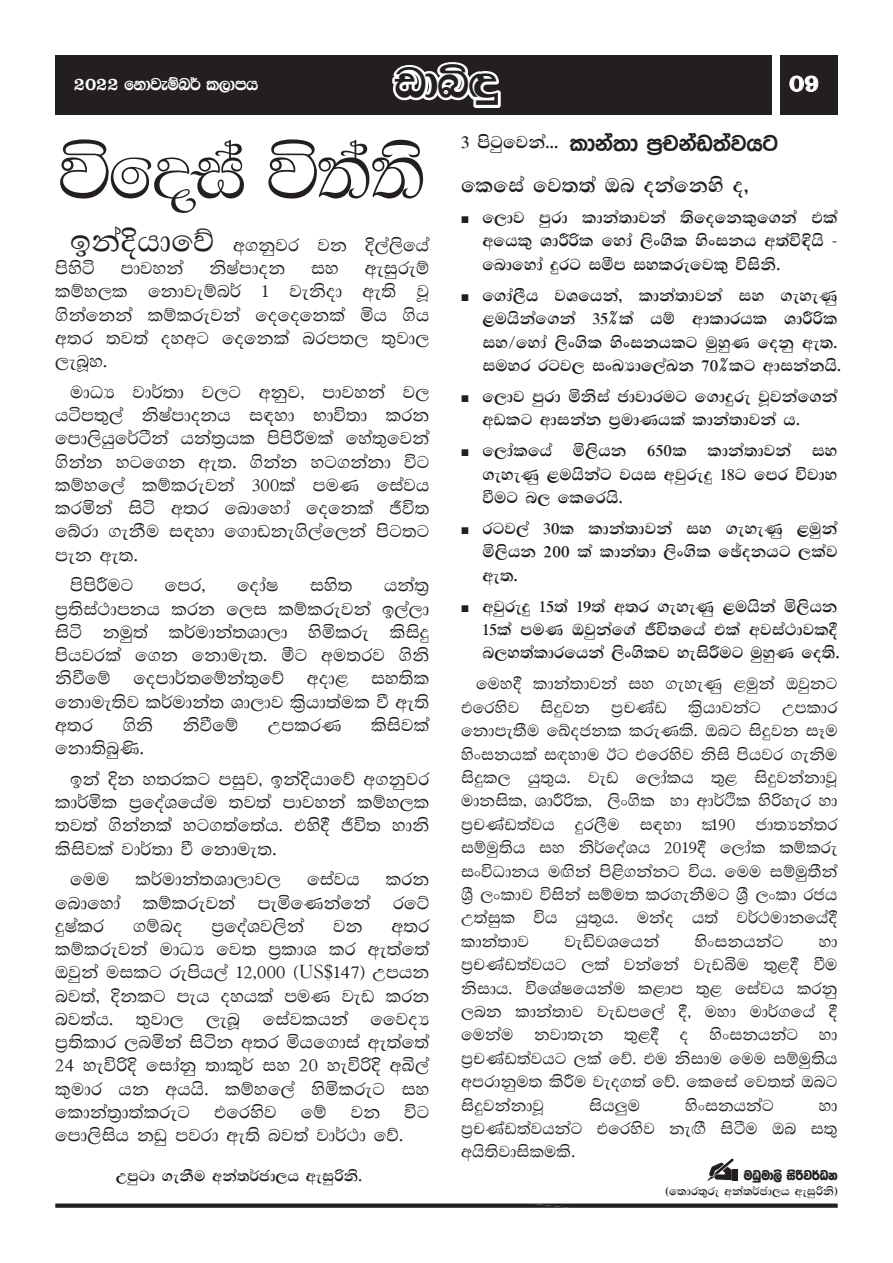
<style>
.page{position:relative;width:893px;height:1263px;background:#fff}
.page>*{position:absolute;margin:0;border:0;box-sizing:border-box;transform-origin:0 0}
.t1{font:102.45px "FM Arjunnx";color:#231f20}
.t2{font:45.75px "FM Emaneex";color:#231f20;scale:1.06 1}
.t3{font:24px "FM Ganganeex";color:#231f20}
.t4{font:700 24px "FM Ababld";color:#231f20}
.t5{font:24px "FM Emaneex";color:#fff}
.t6{font:21px/23.2px "FM Abhayax";color:#231f20}
.t7{font:19.5px/23.4px "FM Abhayax";color:#231f20}
.t8{font:700 19.5px/23.4px "FM Ababld";color:#231f20;text-align:justify}
.t9{font:700 18px "FM Ababld";color:#231f20}
.t10{font:18px "FM Emaneex";color:#fff}
.t11{font:15px "FM Basurux";color:#231f20}
.t12{font:700 13.5px "FM Ababld";color:#231f20}
.s1{font-size:36px}
.s2{font-family:"Garamond"}
.s3{font-family:"FM Ababld";font-weight:700;font-size:21px}
</style>
<div class="page">
<div style="left:780px;top:55px;width:58px;height:60px;background:#231f20"></div>
<div style="left:55px;top:55px;width:717px;height:60px;background:#231f20"></div>
<svg style="left:790px;top:76px;width:28px;height:16px"></svg>
<svg style="left:392px;top:62px;width:109px;height:46px"></svg>
<svg style="left:55px;top:1203px;width:783px;height:5px"></svg>
<svg style="left:207px;top:1203px;width:56px;height:5px"></svg>
<div style="left:733px;top:1169px;width:5px;height:12px;background:#231f20"></div>
<svg style="left:707px;top:1158px;width:27px;height:23px"></svg>
<p class="t10" style="left:74px;top:75px;width:186px">2022 FKDJEÏN¾ L,DMH</p>
<h2 class="t2" style="left:395px;top:58px;width:99px">VDÌ÷</h2>
<p class="t5" style="left:789px;top:70px;width:31px">09</p>
<h1 class="t1" style="left:59px;top:119px;width:368px">úfoia ú;a;s</h1>
<p class="t6" style="left:55px;top:234px;width:388px;text-indent:15px"><span class="s1">bkaÈhdfõ</span> w.kqjr jk È,a,sfha msysá mdjyka ksIamdok iy weiqreï lïy,l fkdjeïn¾ 1 jeksod we;s jQ .skafkka lïlrejka fofofkla ñh .sh w;r ;j;a oywg fofkla nrm;, ;=jd, ,enQy'</p>
<p class="t6" style="left:55px;top:381px;width:376px;text-align:justify;text-indent:15px">udOH jd¾;d j,g wkqj" mdjyka j, hám;=,a ksIamdokh i|yd Ndú;d lrk fmd,shqf¾àka hka;%hl msmsÍula fya;=fjka .skak ygf.k we;' .skak yg.kakd úg lïyf,a lïlrejka 300la muK fiajh lrñka isá w;r fndfyda fofkla Ôú; fírd .ekSu i|yd f.dvke.s,af,ka msg;g mek we;'</p>
<p class="t6" style="left:70px;top:574px;width:65px">msmsÍug</p>
<p class="t6" style="left:165px;top:574px;width:42px">fmr"</p>
<p class="t6" style="left:237px;top:574px;width:43px">fodaI</p>
<p class="t6" style="left:310px;top:574px;width:44px">iys;</p>
<p class="t6" style="left:55px;top:574px;width:388px;text-indent:329px">hka;% m%;sia:dmkh lrk f,i lïlrejka b,a,d isá kuq;a l¾udka;Yd,d ysñlre lsisÿ mshjrla f.k fkdue;' óg wu;rj .sks ksùfï fomd¾;fïka;=fõ wod&lt; iy;sl fkdue;sj l¾udka; Yd,dj ls%hd;aul ù we;s w;r</p>
<p class="t6" style="left:123px;top:714px;width:117px">.sks ksùfï</p>
<p class="t6" style="left:268px;top:714px;width:75px">WmlrK</p>
<p class="t6" style="left:371px;top:714px;width:60px">lsisjla</p>
<p class="t6" style="left:70px;top:733px;width:361px;line-height:30.8px;text-indent:-15px">fkd;snq‚'<br>bka Èk y;rlg miqj" bkaÈhdfõ w.kqjr</p>
<p class="t6" style="left:55px;top:791px;width:387px">ld¾ñl m%foaYfhau ;j;a mdjyka lïy,l ;j;a .skakla yg.;af;ah' tys§ Ôú; ydks lsisjla jd¾;d ù fkdue;'</p>
<p class="t6" style="left:55px;top:868px;width:376px;text-align:justify;text-indent:15px">fuu l¾udka;Yd,dj, fiajh lrk fndfyda lïlrejka meñfKkafka rfÜ ÿIalr</p>
<p class="t6" style="left:133px;top:915px;width:51px">.ïno</p>
<p class="t6" style="left:212px;top:915px;width:94px">m%foaYj,ska</p>
<p class="t6" style="left:333px;top:915px;width:31px">jk</p>
<p class="t6" style="left:55px;top:915px;width:376px;text-align:justify;text-indent:336px">w;r lïlrejka udOH fj; m%ldY lr we;af;a Tjqka uilg remsh,a 12"000 ^<span class="s2">US$</span>147&amp; Wmhk nj;a" Èklg meh oyhla muK jev lrk nj;ah' ;=jd, ,enQ fiajlhka ffjoH m%;sldr ,nñka isák w;r ñhf.dia we;af;a 24 yeúßÈ fidakq;dl+¾ iy 20 yeúßÈ wÅ,a l=udr hk whhs' lïyf,a ysñlreg iy fldka;%d;alreg tfrysj fï jk úg fmd,sish kvqmjrd we;snj;a jd¾:d fõ'</p>
<p class="t9" style="left:116px;top:1167px;width:254px">Wmqgd .ekSu wka;¾cd,h weiqßks'</p>
<p class="t3" style="left:461px;top:131px;width:319px"><span class="s3">3 msgqfjka'''</span> ldka;d m%pkav;ajhg</p>
<p class="t4" style="left:461px;top:173px;width:289px">flfia fj;;a Tn okafkyso"</p>
<p class="t8" style="left:482px;top:206px;width:357px;text-indent:-21px">• f,dj mqrd ldka;djka ;sfofkl=f.ka tla wfhl= YdÍßl fyda ,sx.sl ysxikh w;aú¢hs&shy;fndfyda ÿrg ióm iylrefjl= úisks'</p>
<p class="t8" style="left:482px;top:284px;width:369px;text-align:left;text-indent:-21px">• f.da,Sh jYfhka" ldka;djka iy .eyeKq &lt;uhskaf.ka 35]la hï wdldrhl YdÍßl iy$fyda ,sx.sl ysxikhlg uqyqK fokqwe;' iuyr rgj, ixLHdf,aLk 70]lg wdikakhs'</p>
<p class="t8" style="left:482px;top:385px;width:357px;text-indent:-21px">• f,dj mqrd ñksia cdjdrug f.dÿre jQjkaf.ka wvlg wdikak m%udKhla ldka;djka h'</p>
<p class="t8" style="left:482px;top:439px;width:357px;text-indent:-21px">• f,dalfha ñ,shk 650l ldka;djka iy .eyeKq&lt;uhskag jhi wjqreÿ 18g fmr újdy ùug n, flfrhs'</p>
<p class="t8" style="left:482px;top:517px;width:357px;text-indent:-21px">• rgj,a 30l ldka;djka iy .eyeKq &lt;uqka ñ,shk 200 la ldka;d ,sx.sl fþokhg ,laj we;'</p>
<p class="t8" style="left:482px;top:595px;width:365px;text-align:left;text-indent:-21px">• wjqreÿ 15;a 19;a w;r .eyeKq&lt;uhska ñ,shk<br>15la muK Tjqkaf.a Ôú;fha tla wjia:djl§ n,y;aldrfhka ,sx.slj yeisÍug uqyqK fo;s'</p>
<p class="t7" style="left:461px;top:672px;width:390px;text-indent:15px">fuy§ ldka;djka iy .eyeKq&lt;uqka Tjqkg tfrysj isÿjk m%pKav l%shdjkag Wmldr fkdme;Su fÄockl lreKls' Tng isÿjk iEu ysxikhla i`oydu Bg tfrysj ksismshjr .eksu isÿl, hq;=h' jev f,dalh ;=&lt; isÿjkakdjQ udkisl" YdÍßl" ,sx.sl yd wd¾Ól ysßyer yd m%pKav;ajh ÿr,Su i|yd C190 cd;Hka;r iïuq;sh iy ks¾foaYh 2019§ f,dal lïlre ixúOdkh u`.ska ms&lt;s.kakg úh' fuu iïuq;Ska Y%S,xldj úiska iïu; lr.ekSug Y%S,xld rch W;aiql úh hq;=h' ukao h;a j¾:udkfha§ ldka;dj</p>
<p class="t7" style="left:564px;top:930px;width:96px">jeäjYfhka</p>
<p class="t7" style="left:695px;top:930px;width:90px">ysxikhkag</p>
<p class="t7" style="left:461px;top:930px;width:390px;text-indent:358px">yd m%pKav;ajhg ,la jkafka jevìu ;=&lt;§ ùu ksidh' úfYaIfhkau l&lt;dm ;=&lt; fiajh lrkq ,nk ldka;dj jevmf,a §" uyd ud¾.fha § fukau kjd;ek ;=&lt;§ o ysxikhkag yd m%pKav;ajhg ,la fõ' tu ksidu fuu iïuq;sh wmrdkqu; lsÍu jeo.;a fõ' flfia fj;;a Tng isÿjkakdjQ</p>
<p class="t7" style="left:589px;top:1094px;width:52px">ish¨u</p>
<p class="t7" style="left:685px;top:1094px;width:90px">ysxikhkag</p>
<p class="t7" style="left:461px;top:1094px;width:378px;text-align:justify;text-indent:358px">yd m%pKav;ajhkag tfrysj ke`.S isàu Tn i;= whs;sjdisluls'</p>
<p class="t11" style="left:744px;top:1167px;width:95px">uOqud,sisßj¾Ok</p>
<p class="t12" style="left:666px;top:1184px;width:177px">^f;dr;=re wka;¾cd,h weiqßks&amp;</p>
</div>
